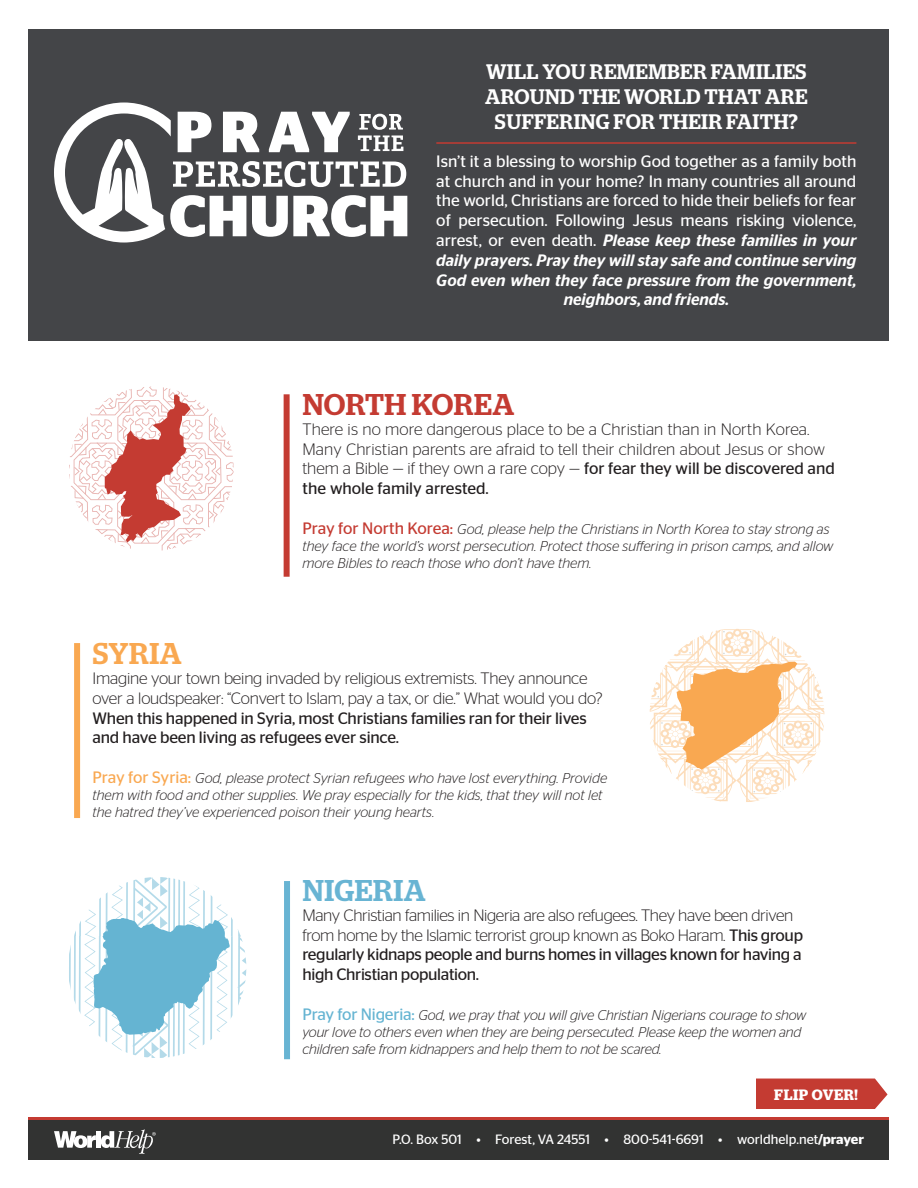
<style>
.page{position:relative;width:918px;height:1188px;background:#fff}
.page>*{position:absolute;margin:0;border:0;box-sizing:border-box;transform-origin:0 0}
.t1{font:500 30px "Stag";letter-spacing:.01em;color:#c43b32}
.t2{font:500 30px "Stag";letter-spacing:.02em;color:#68b4d3}
.t3{font:500 30px "Stag";letter-spacing:.02em;color:#f9a851}
.t4{font:500 21px/25.2px "Stag";letter-spacing:.02em;color:#fff;text-align:center}
.t5{font:300 16.5px/19.8px "Stag Sans";letter-spacing:-.01em;color:#231f20}
.t6{font:16.5px/19.8px "Stag Sans";color:#fff;text-align:center}
.t7{font:300 16.5px/19.8px "Stag Sans";letter-spacing:.01em;color:#231f20}
.t8{font:600 15px "Stag";letter-spacing:.04em;color:#fff}
.t9{font:italic 300 14.25px/17.1px "Stag Sans";color:#231f20}
.t10{font:13.5px "Stag Sans";color:#fff}
.s1{font-weight:500;font-style:italic}
.s2{font-weight:400}
.s3{font-weight:400;font-style:normal;font-size:16.5px;color:#c43b32}
.s4{font-weight:400;font-style:normal;font-size:16.5px;color:#f9a851}
.s5{font-weight:400;font-style:normal;font-size:16.5px;color:#65b4d2}
.s6{font-weight:600}
</style>
<div class="page">
<div style="left:29px;top:29px;width:860px;height:311px;background:#444548"></div>
<div style="left:74px;top:643px;width:6px;height:175px;background:#f9a851"></div>
<div style="left:284px;top:394px;width:6px;height:183px;background:#c43b32"></div>
<div style="left:284px;top:881px;width:6px;height:178px;background:#68b4d3"></div>
<hr style="left:436px;top:142px;width:420px;height:2px;background:#c43b32">
<div style="left:756px;top:1079px;width:132px;height:30px;background:#c43b32"></div>
<div style="left:29px;top:1117px;width:860px;height:38px;background:#c43b32"></div>
<div style="left:29px;top:1120px;width:860px;height:40px;background:#323332"></div>
<svg style="left:54px;top:1129px;width:102px;height:25px"></svg>
<svg style="left:650px;top:628px;width:174px;height:174px"></svg>
<svg style="left:69px;top:877px;width:177px;height:181px"></svg>
<svg style="left:69px;top:387px;width:165px;height:164px"></svg>
<svg style="left:54px;top:103px;width:353px;height:140px"></svg>
<p class="t4" style="left:485px;top:59px;width:324px">WILL YOU REMEMBER FAMILIES<br>AROUND THE WORLD THAT ARE<br>SUFFERING FOR THEIR FAITH?</p>
<p class="t6" style="left:436px;top:151px;width:422px">Isn’t it a blessing to worship God together as a family both at church and in your home? In many countries all around the world, Christians are forced to hide their beliefs for fear of persecution. Following Jesus means risking violence, arrest, or even death. <span class="s1">Please keep these families in your daily prayers. Pray they will stay safe and continue serving God even when they face pressure from the government, neighbors, and friends.</span></p>
<p class="t1" style="left:303px;top:387px;width:213px">NORTH KOREA</p>
<p class="t7" style="left:302px;top:419px;width:534px">There is no more dangerous place to be a Christian than in North Korea.<br>Many Christian parents are afraid to tell their children about Jesus or show them a Bible — if they own a rare copy — <span class="s2">for fear they will be discovered and the whole family arrested.</span></p>
<p class="t9" style="left:302px;top:520px;width:532px"><span class="s3">Pray for North Korea:</span> God, please help the Christians in North Korea to stay strong as they face the world’s worst persecution. Protect those suffering in prison camps, and allow more Bibles to reach those who don’t have them.</p>
<p class="t3" style="left:93px;top:636px;width:91px">SYRIA</p>
<p class="t5" style="left:92px;top:668px;width:512px">Imagine your town being invaded by religious extremists. They announce over a loudspeaker: “Convert to Islam, pay a tax, or die.” What would you do?<br><span class="s2">When this happened in Syria, most Christians families ran for their lives and have been living as refugees ever since.</span></p>
<p class="t9" style="left:92px;top:769px;width:516px"><span class="s4">Pray for Syria:</span> God, please protect Syrian refugees who have lost everything. Provide them with food and other supplies. We pray especially for the kids, that they will not let the hatred they’ve experienced poison their young hearts.</p>
<p class="t2" style="left:303px;top:873px;width:125px">NIGERIA</p>
<p class="t5" style="left:302px;top:905px;width:502px">Many Christian families in Nigeria are also refugees. They have been driven from home by the Islamic terrorist group known as Boko Haram. <span class="s2">This group regularly kidnaps people and burns homes in villages known for having a high Christian population.</span></p>
<p class="t9" style="left:302px;top:1006px;width:506px"><span class="s5">Pray for Nigeria:</span> God, we pray that you will give Christian Nigerians courage to show your love to others even when they are being persecuted. Please keep the women and children safe from kidnappers and help them to not be scared.</p>
<p class="t8" style="left:774px;top:1085px;width:85px">FLIP OVER!</p>
<p class="t10" style="left:392px;top:1132px;width:473px">P.O. Box 501 • Forest, VA 24551 • 800-541-6691 • worldhelp.net<span class="s6">/prayer</span></p>
</div>
